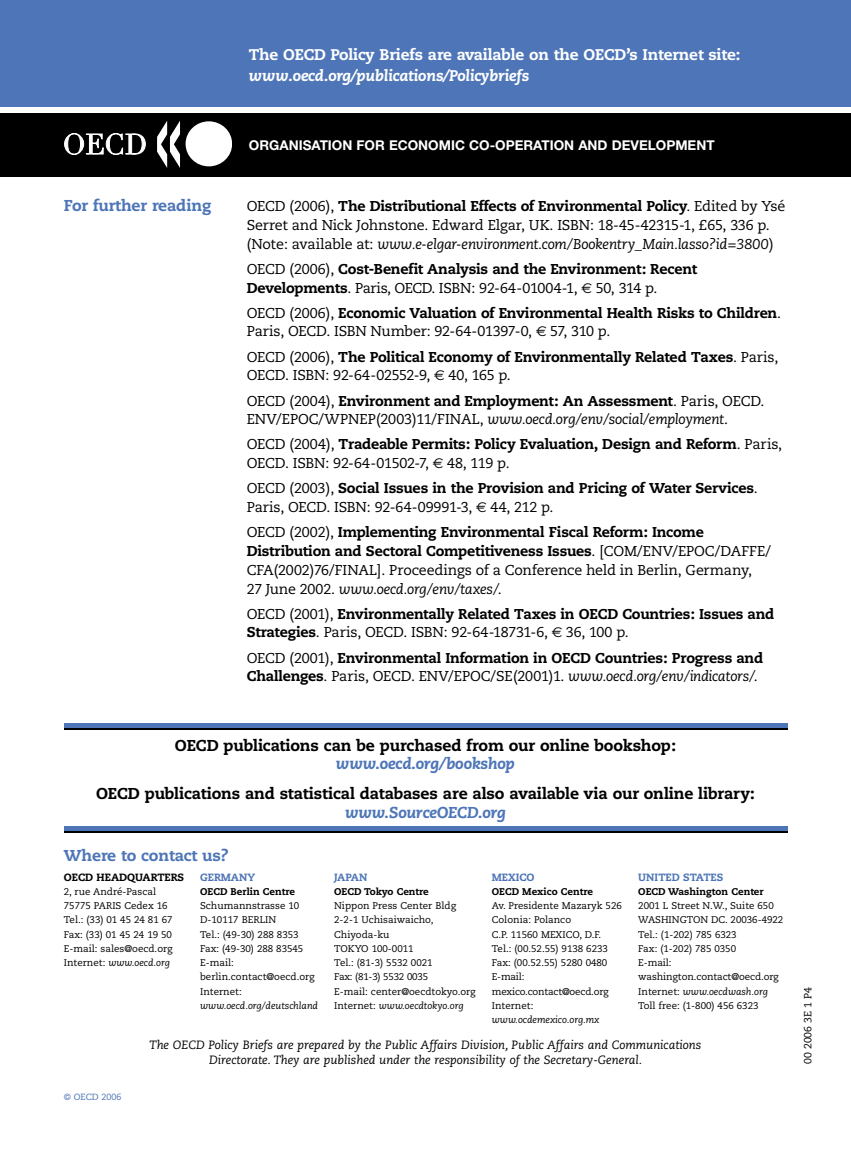
<style>
.page{position:relative;width:851px;height:1149px;background:#fff}
.page>*{position:absolute;margin:0;border:0;box-sizing:border-box;transform-origin:0 0}
.t1{font:800 15.75px/18.8px "Caecilia";letter-spacing:-.015em;color:#000;text-align:center}
._01_Heading_2{font:800 15.75px "Caecilia";letter-spacing:-.01em;color:#4d75b7}
._99_ToC{font:800 15.45px/21px "Caecilia";letter-spacing:-.01em;color:#fff}
._00_Body{font:14.25px/18.8px "Caecilia";letter-spacing:-.015em;color:#000}
._00_Body-2{font:800 14.25px/18.8px "Caecilia";letter-spacing:-.015em;color:#000}
.t2{font:700 13.5px "Helvetica Neue LT Std";color:#fff}
.t3{font:italic 12px/15px "Caecilia";color:#000;text-align:center}
.t4{font:800 10.5px "Caecilia";color:#4d75b7}
.t5{font:800 10.5px "Caecilia";color:#000}
.t6{font:10.5px "Caecilia";letter-spacing:-.005em;color:#000}
.t7{font:9.75px/14.2px "Caecilia";color:#000}
.t8{font:9px "Caecilia";color:#4d75b7}
.s1{font-style:italic}
.s2{font-weight:800}
.s3{font-weight:400}
.s4{font-family:"Euro Sans";font-weight:400}
.s5{font-family:"Euro Sans"}
.s6{font-weight:400;font-style:italic}
.s7{font-style:italic;color:#4d75b7}
</style>
<div class="page">
<div style="left:0;top:0;width:850px;height:106px;background:#4d75b7"></div>
<div style="left:0;top:113px;width:850px;height:63px;background:#000"></div>
<hr style="left:64px;top:723px;width:723px;height:4px;background:#4d75b7">
<hr style="left:64px;top:728px;width:723px;height:1px;background:#000">
<div style="left:64px;top:825px;width:723px;height:5px;background:#4d75b7"></div>
<hr style="left:64px;top:830px;width:723px;height:2px;background:#000">
<div style="left:185px;top:121px;width:47px;height:45px;background:#fff;border-radius:50%"></div>
<svg style="left:157px;top:121px;width:23px;height:47px"></svg>
<svg style="left:64px;top:133px;width:82px;height:22px"></svg>
<p class="_99_ToC" style="left:249px;top:44px;width:493px">The OECD Policy Briefs are available on the OECD’s Internet site: <span class="s1">www.oecd.org/publications/Policybriefs</span></p>
<p class="_01_Heading_2" style="left:64px;top:196px;width:149px">For further reading</p>
<p class="t2" style="left:249px;top:136px;width:467px">ORGANISATION FOR ECONOMIC CO-OPERATION AND DEVELOPMENT</p>
<p class="_00_Body" style="left:247px;top:197px;width:540px">OECD (2006), <span class="s2">The Distributional Effects of Environmental Policy</span>. Edited by Ysé<br>Serret and Nick Johnstone. Edward Elgar, UK. ISBN: 18-45-42315-1, £65, 336 p. (Note: available at: <span class="s1">www.e-elgar-environment.com/Bookentry_Main.lasso?id=3800</span>)</p>
<p class="_00_Body-2" style="left:247px;top:259px;width:451px"><span class="s3">OECD (2006),</span> Cost-Benefit Analysis and the Environment: Recent<br>Developments<span class="s3">. Paris, OECD. ISBN: 92-64-01004-1,</span> <span class="s4">€</span> <span class="s3">50, 314 p.</span></p>
<p class="_00_Body" style="left:247px;top:303px;width:536px">OECD (2006), <span class="s2">Economic Valuation of Environmental Health Risks to Children</span>.<br>Paris, OECD. ISBN Number: 92-64-01397-0, <span class="s5">€</span> 57, 310 p.</p>
<p class="_00_Body" style="left:247px;top:347px;width:533px">OECD (2006), <span class="s2">The Political Economy of Environmentally Related Taxes</span>. Paris,<br>OECD. ISBN: 92-64-02552-9, <span class="s5">€</span> 40, 165 p.</p>
<p class="_00_Body" style="left:247px;top:391px;width:519px">OECD (2004), <span class="s2">Environment and Employment: An Assessment</span>. Paris, OECD.<br>ENV/EPOC/WPNEP(2003)11/FINAL, <span class="s1">www.oecd.org/env/social/employment</span>.</p>
<p class="_00_Body" style="left:247px;top:435px;width:537px">OECD (2004), <span class="s2">Tradeable Permits: Policy Evaluation, Design and Reform</span>. Paris,<br>OECD. ISBN: 92-64-01502-7, <span class="s5">€</span> 48, 119 p.</p>
<p class="_00_Body-2" style="left:247px;top:479px;width:512px"><span class="s3">OECD (2003),</span> Social Issues in the Provision and Pricing of Water Services<span class="s3">.<br>Paris, OECD. ISBN: 92-64-09991-3,</span> <span class="s4">€</span> <span class="s3">44, 212 p.</span></p>
<p class="_00_Body" style="left:247px;top:523px;width:525px">OECD (2002), <span class="s2">Implementing Environmental Fiscal Reform: Income Distribution and Sectoral Competitiveness Issues</span>. [COM/ENV/EPOC/DAFFE/ CFA(2002)76/FINAL]. Proceedings of a Conference held in Berlin, Germany, 27 June 2002. <span class="s1">www.oecd.org/env/taxes/</span>.</p>
<p class="_00_Body-2" style="left:247px;top:604px;width:529px"><span class="s3">OECD (2001),</span> Environmentally Related Taxes in OECD Countries: Issues and<br>Strategies<span class="s3">. Paris, OECD. ISBN: 92-64-18731-6,</span> <span class="s4">€</span> <span class="s3">36, 100 p.</span></p>
<p class="_00_Body-2" style="left:247px;top:648px;width:518px"><span class="s3">OECD (2001),</span> Environmental Information in OECD Countries: Progress and<br>Challenges<span class="s3">. Paris, OECD. ENV/EPOC/SE(2001)1.</span> <span class="s6">www.oecd.org/env/indicators/</span><span class="s3">.</span></p>
<p class="t1" style="left:175px;top:735px;width:502px">OECD publications can be purchased from our online bookshop: <span class="s7">www.oecd.org/bookshop</span></p>
<p class="t1" style="left:96px;top:783px;width:660px">OECD publications and statistical databases are also available via our online library: <span class="s7">www.SourceOECD.org</span></p>
<p class="_01_Heading_2" style="left:64px;top:845px;width:166px">Where to contact us?</p>
<p class="t5" style="left:64px;top:870px;width:122px">OECD HEADQUARTERS</p>
<p class="t7" style="left:64px;top:884px;width:110px">2, rue André-Pascal<br>75775 PARIS Cedex 16<br>Tel.: (33) 01 45 24 81 67<br>Fax: (33) 01 45 24 19 50<br>E-mail: sales@oecd.org<br>Internet: <span class="s1">www.oecd.org</span></p>
<p class="t4" style="left:200px;top:870px;width:57px">GERMANY</p>
<p class="t7" style="left:200px;top:884px;width:119px"><span class="s2">OECD Berlin Centre<br></span>Schumannstrasse 10<br>D-10117 BERLIN<br>Tel.: (49-30) 288 8353<br>Fax: (49-30) 288 83545<br>E-mail: berlin.contact@oecd.org<br>Internet: <span class="s1">www.oecd.org/deutschland</span></p>
<p class="t4" style="left:334px;top:870px;width:35px">JAPAN</p>
<p class="t7" style="left:334px;top:884px;width:143px"><span class="s2">OECD Tokyo Centre<br></span>Nippon Press Center Bldg<br>2-2-1 Uchisaiwaicho,<br>Chiyoda-ku<br>TOKYO 100-0011<br>Tel.: (81-3) 5532 0021<br>Fax: (81-3) 5532 0035<br>E-mail: center@oecdtokyo.org<br>Internet: <span class="s1">www.oecdtokyo.org</span></p>
<p class="t4" style="left:491px;top:870px;width:44px">MEXICO</p>
<p class="t7" style="left:491px;top:884px;width:131px"><span class="s2">OECD Mexico Centre<br></span>Av. Presidente Mazaryk 526<br>Colonia: Polanco<br>C.P. 11560 MEXICO, D.F.<br>Tel.: (00.52.55) 9138 6233<br>Fax: (00.52.55) 5280 0480<br>E-mail: mexico.contact@oecd.org<br>Internet: <span class="s1">www.ocdemexico.org.mx</span></p>
<p class="t4" style="left:638px;top:870px;width:87px">UNITED STATES</p>
<p class="t7" style="left:638px;top:884px;width:147px"><span class="s2">OECD Washington Center<br></span>2001 L Street N.W., Suite 650<br>WASHINGTON DC. 20036-4922<br>Tel.: (1-202) 785 6323<br>Fax: (1-202) 785 0350<br>E-mail: washington.contact@oecd.org<br>Internet: <span class="s1">www.oecdwash.org<br></span>Toll free: (1-800) 456 6323</p>
<p class="t8" style="left:64px;top:1091px;width:59px">© OECD 2006</p>
<p class="t3" style="left:150px;top:1037px;width:553px">The OECD Policy Briefs are prepared by the Public Affairs Division, Public Affairs and Communications<br>Directorate. They are published under the responsibility of the Secretary-General.</p>
<p class="t6" style="left:801px;top:1063px;width:78px;rotate:-90deg">00 2006 3E 1 P4</p>
</div>
